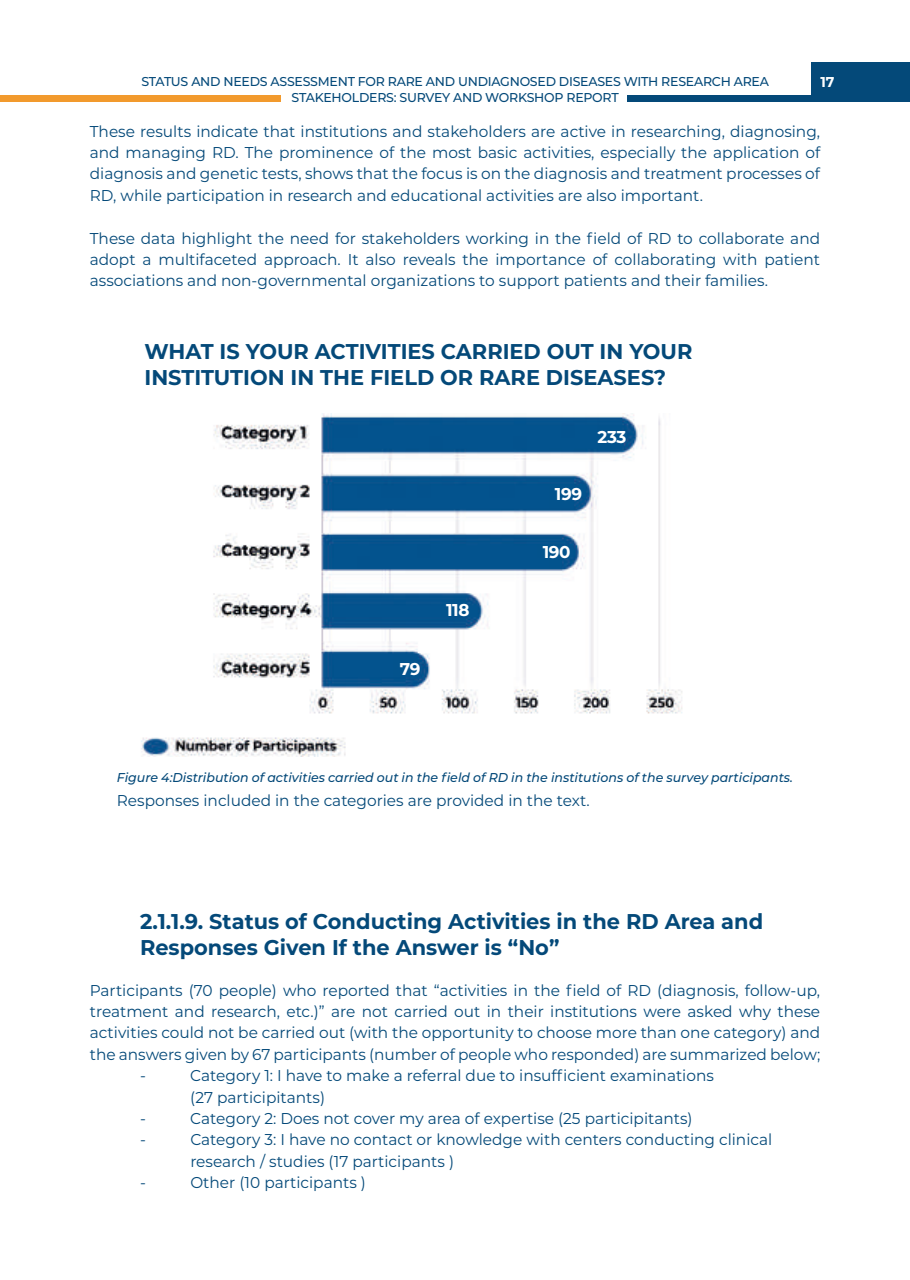
<style>
.page{position:relative;width:910px;height:1280px;background:#fff}
.page>*{position:absolute;margin:0;border:0;box-sizing:border-box;transform-origin:0 0}
.t1{font:700 21.3px/25.7px "Montserrat";color:#044979}
.t2{font:700 17.1px "Montserrat";letter-spacing:-.02em;color:#fff}
.t3{font:15.6px/21.3px "Montserrat";color:#044979;text-align:justify}
.t4{font:700 14.25px "Montserrat";color:#fff}
.t5{font:500 12.75px/15.6px "Montserrat";letter-spacing:-.02em;color:#044979;text-align:center}
.t6{font:italic 500 12.75px "Montserrat";color:#044979}
</style>
<div class="page">
<div style="left:811px;top:62px;width:99px;height:40px;background:#044979"></div>
<div style="left:0;top:96px;width:280px;height:6px;background:#f29a2d"></div>
<div style="left:627px;top:96px;width:204px;height:6px;background:#044979"></div>
<img style="left:141px;top:414px;width:541px;height:343px">
<p class="t5" style="left:141px;top:73px;width:629px">STATUS AND NEEDS ASSESSMENT FOR RARE AND UNDIAGNOSED DISEASES WITH RESEARCH AREA<br>STAKEHOLDERS: SURVEY AND WORKSHOP REPORT</p>
<p class="t4" style="left:821px;top:72px;width:15px">17</p>
<p class="t3" style="left:90px;top:120px;width:732px">These results indicate that institutions and stakeholders are active in researching, diagnosing, and managing RD. The prominence of the most basic activities, especially the application of diagnosis and genetic tests, shows that the focus is on the diagnosis and treatment processes of RD, while participation in research and educational activities are also important.</p>
<p class="t3" style="left:90px;top:227px;width:732px">These data highlight the need for stakeholders working in the field of RD to collaborate and adopt a multifaceted approach. It also reveals the importance of collaborating with patient associations and non-governmental organizations to support patients and their families.</p>
<h1 class="t1" style="left:145px;top:338px;width:549px">WHAT IS YOUR ACTIVITIES CARRIED OUT IN YOUR<br>INSTITUTION IN THE FIELD OR RARE DISEASES?</h1>
<p class="t2" style="left:400px;top:657px;width:22px">79</p>
<p class="t2" style="left:446px;top:598px;width:25px">118</p>
<p class="t2" style="left:598px;top:424px;width:30px">233</p>
<p class="t2" style="left:555px;top:482px;width:29px">199</p>
<p class="t2" style="left:543px;top:539px;width:29px">190</p>
<p class="t6" style="left:117px;top:768px;width:678px">Figure 4:Distribution of activities carried out in the field of RD in the institutions of the survey participants.</p>
<p class="t3" style="left:117px;top:789px;width:474px">Responses included in the categories are provided in the text.</p>
<h1 class="t1" style="left:140px;top:908px;width:625px">2.1.1.9. Status of Conducting Activities in the RD Area and<br>Responses Given If the Answer is “No”</h1>
<p class="t3" style="left:90px;top:979px;width:732px">Participants (70 people) who reported that “activities in the field of RD (diagnosis, follow-up,</p>
<p class="t3" style="left:90px;top:1000px;width:732px">treatment and research, etc.)” are not carried out in their institutions were asked why these</p>
<p class="t3" style="left:90px;top:1022px;width:732px">activities could not be carried out (with the opportunity to choose more than one category) and</p>
<p class="t3" style="left:90px;top:1043px;width:732px">the answers given by 67 participants (number of people who responded) are summarized below;</p>
<p class="t3" style="left:140px;top:1064px;width:7px">-</p>
<p class="t3" style="left:190px;top:1064px;width:525px">Category 1: I have to make a referral due to insufficient examinations (27 participitants)</p>
<p class="t3" style="left:140px;top:1107px;width:7px">-</p>
<p class="t3" style="left:190px;top:1107px;width:504px">Category 2: Does not cover my area of expertise (25 participitants)</p>
<p class="t3" style="left:140px;top:1128px;width:7px">-</p>
<p class="t3" style="left:190px;top:1128px;width:583px">Category 3: I have no contact or knowledge with centers conducting clinical research / studies (17 participants )</p>
<p class="t3" style="left:140px;top:1171px;width:7px">-</p>
<p class="t3" style="left:190px;top:1171px;width:177px">Other (10 participants )</p>
</div>
